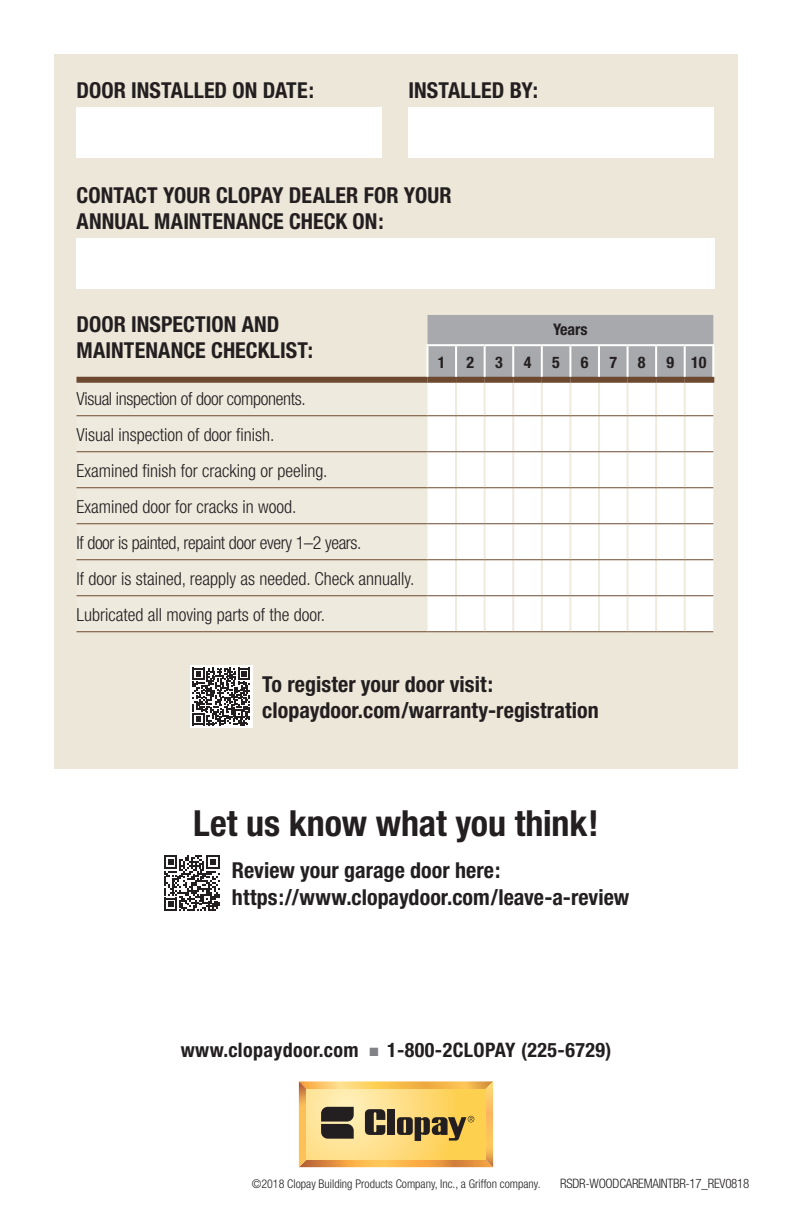
<style>
.page{position:relative;width:792px;height:1224px;background:#fff}
.page>*{position:absolute;margin:0;border:0;box-sizing:border-box;transform-origin:0 0}
.t1{font:700 condensed 36px "Helvetica Neue";letter-spacing:-.005em;color:#231f20}
.t2{font:700 condensed 22px/26.4px "Helvetica Neue";letter-spacing:.005em;color:#231f20}
.t3{font:700 condensed 20px "Helvetica Neue";letter-spacing:.02em;color:#231f20}
.t4{font:300 condensed 18px/36px "Helvetica Neue";color:#231f20}
.t5{font:700 condensed 16px "Helvetica Neue";color:#231f20}
.t6{font:300 condensed 13px "Helvetica Neue";letter-spacing:-.02em;color:#231f20}
.t7{font:300 condensed 12px "Helvetica Neue";color:#231f20}
.s1{color:#808285}
</style>
<div class="page">
<div style="left:54px;top:54px;width:684px;height:715px;background:#ece7d8"></div>
<svg style="left:299px;top:1081px;width:194px;height:86px;background:#dab665"></svg>
<div style="left:76px;top:108px;width:306px;height:50px;background:#fff"></div>
<div style="left:408px;top:108px;width:306px;height:50px;background:#fff"></div>
<div style="left:76px;top:238px;width:640px;height:51px;background:#fff"></div>
<div style="left:428px;top:315px;width:285px;height:62px;background:#a8a9ad"></div>
<svg style="left:76px;top:383px;width:352px;height:248px"></svg>
<div style="left:428px;top:383px;width:285px;height:248px;background:#fff"></div>
<div style="left:76px;top:377px;width:352px;height:6px;background:#6d4930"></div>
<hr style="left:76px;top:415px;width:352px;height:1px;background:#6d4930">
<hr style="left:76px;top:451px;width:352px;height:1px;background:#6d4930">
<hr style="left:76px;top:487px;width:352px;height:1px;background:#6d4930">
<hr style="left:76px;top:523px;width:352px;height:1px;background:#6d4930">
<hr style="left:76px;top:559px;width:352px;height:1px;background:#6d4930">
<hr style="left:76px;top:595px;width:352px;height:1px;background:#6d4930">
<hr style="left:76px;top:631px;width:352px;height:1px;background:#6d4930">
<hr style="left:455px;top:383px;width:2px;height:32px;background:#eeeade">
<hr style="left:484px;top:383px;width:2px;height:32px;background:#eeeade">
<hr style="left:512px;top:383px;width:2px;height:32px;background:#eeeade">
<hr style="left:541px;top:383px;width:2px;height:32px;background:#eeeade">
<hr style="left:569px;top:383px;width:2px;height:32px;background:#eeeade">
<hr style="left:598px;top:383px;width:2px;height:32px;background:#eeeade">
<hr style="left:627px;top:383px;width:2px;height:32px;background:#eeeade">
<hr style="left:655px;top:383px;width:2px;height:32px;background:#eeeade">
<hr style="left:684px;top:383px;width:2px;height:32px;background:#eeeade">
<hr style="left:455px;top:416px;width:2px;height:35px;background:#eeeade">
<hr style="left:484px;top:416px;width:2px;height:35px;background:#eeeade">
<hr style="left:512px;top:416px;width:2px;height:35px;background:#eeeade">
<hr style="left:541px;top:416px;width:2px;height:35px;background:#eeeade">
<hr style="left:569px;top:416px;width:2px;height:35px;background:#eeeade">
<hr style="left:598px;top:416px;width:2px;height:35px;background:#eeeade">
<hr style="left:627px;top:416px;width:2px;height:35px;background:#eeeade">
<hr style="left:655px;top:416px;width:2px;height:35px;background:#eeeade">
<hr style="left:684px;top:416px;width:2px;height:35px;background:#eeeade">
<hr style="left:455px;top:452px;width:2px;height:35px;background:#eeeade">
<hr style="left:484px;top:452px;width:2px;height:35px;background:#eeeade">
<hr style="left:512px;top:452px;width:2px;height:35px;background:#eeeade">
<hr style="left:541px;top:452px;width:2px;height:35px;background:#eeeade">
<hr style="left:569px;top:452px;width:2px;height:35px;background:#eeeade">
<hr style="left:598px;top:452px;width:2px;height:35px;background:#eeeade">
<hr style="left:627px;top:452px;width:2px;height:35px;background:#eeeade">
<hr style="left:655px;top:452px;width:2px;height:35px;background:#eeeade">
<hr style="left:684px;top:452px;width:2px;height:35px;background:#eeeade">
<hr style="left:455px;top:488px;width:2px;height:35px;background:#eeeade">
<hr style="left:484px;top:488px;width:2px;height:35px;background:#eeeade">
<hr style="left:512px;top:488px;width:2px;height:35px;background:#eeeade">
<hr style="left:541px;top:488px;width:2px;height:35px;background:#eeeade">
<hr style="left:569px;top:488px;width:2px;height:35px;background:#eeeade">
<hr style="left:598px;top:488px;width:2px;height:35px;background:#eeeade">
<hr style="left:627px;top:488px;width:2px;height:35px;background:#eeeade">
<hr style="left:655px;top:488px;width:2px;height:35px;background:#eeeade">
<hr style="left:684px;top:488px;width:2px;height:35px;background:#eeeade">
<hr style="left:455px;top:524px;width:2px;height:35px;background:#eeeade">
<hr style="left:484px;top:524px;width:2px;height:35px;background:#eeeade">
<hr style="left:512px;top:524px;width:2px;height:35px;background:#eeeade">
<hr style="left:541px;top:524px;width:2px;height:35px;background:#eeeade">
<hr style="left:569px;top:524px;width:2px;height:35px;background:#eeeade">
<hr style="left:598px;top:524px;width:2px;height:35px;background:#eeeade">
<hr style="left:627px;top:524px;width:2px;height:35px;background:#eeeade">
<hr style="left:655px;top:524px;width:2px;height:35px;background:#eeeade">
<hr style="left:684px;top:524px;width:2px;height:35px;background:#eeeade">
<hr style="left:455px;top:560px;width:2px;height:35px;background:#eeeade">
<hr style="left:484px;top:560px;width:2px;height:35px;background:#eeeade">
<hr style="left:512px;top:560px;width:2px;height:35px;background:#eeeade">
<hr style="left:541px;top:560px;width:2px;height:35px;background:#eeeade">
<hr style="left:569px;top:560px;width:2px;height:35px;background:#eeeade">
<hr style="left:598px;top:560px;width:2px;height:35px;background:#eeeade">
<hr style="left:627px;top:560px;width:2px;height:35px;background:#eeeade">
<hr style="left:655px;top:560px;width:2px;height:35px;background:#eeeade">
<hr style="left:684px;top:560px;width:2px;height:35px;background:#eeeade">
<hr style="left:455px;top:596px;width:2px;height:35px;background:#eeeade">
<hr style="left:484px;top:596px;width:2px;height:35px;background:#eeeade">
<hr style="left:512px;top:596px;width:2px;height:35px;background:#eeeade">
<hr style="left:541px;top:596px;width:2px;height:35px;background:#eeeade">
<hr style="left:569px;top:596px;width:2px;height:35px;background:#eeeade">
<hr style="left:598px;top:596px;width:2px;height:35px;background:#eeeade">
<hr style="left:627px;top:596px;width:2px;height:35px;background:#eeeade">
<hr style="left:655px;top:596px;width:2px;height:35px;background:#eeeade">
<hr style="left:684px;top:596px;width:2px;height:35px;background:#eeeade">
<svg style="left:428px;top:451px;width:285px;height:1px"></svg>
<svg style="left:428px;top:487px;width:285px;height:1px"></svg>
<svg style="left:428px;top:523px;width:285px;height:1px"></svg>
<svg style="left:428px;top:559px;width:285px;height:1px"></svg>
<svg style="left:428px;top:595px;width:285px;height:1px"></svg>
<svg style="left:428px;top:631px;width:285px;height:1px"></svg>
<svg style="left:428px;top:415px;width:285px;height:1px"></svg>
<div style="left:428px;top:377px;width:28px;height:6px;background:#6d4930"></div>
<div style="left:456px;top:377px;width:29px;height:6px;background:#6d4930"></div>
<div style="left:485px;top:377px;width:28px;height:6px;background:#6d4930"></div>
<div style="left:513px;top:377px;width:29px;height:6px;background:#6d4930"></div>
<div style="left:542px;top:377px;width:28px;height:6px;background:#6d4930"></div>
<div style="left:570px;top:377px;width:29px;height:6px;background:#6d4930"></div>
<div style="left:599px;top:377px;width:29px;height:6px;background:#6d4930"></div>
<div style="left:628px;top:377px;width:28px;height:6px;background:#6d4930"></div>
<div style="left:656px;top:377px;width:29px;height:6px;background:#6d4930"></div>
<div style="left:685px;top:377px;width:29px;height:6px;background:#6d4930"></div>
<hr style="left:426px;top:344px;width:30px;height:2px;background:#fff">
<hr style="left:456px;top:344px;width:29px;height:2px;background:#fff">
<hr style="left:485px;top:344px;width:28px;height:2px;background:#fff">
<hr style="left:513px;top:344px;width:29px;height:2px;background:#fff">
<hr style="left:542px;top:344px;width:28px;height:2px;background:#fff">
<hr style="left:570px;top:344px;width:29px;height:2px;background:#fff">
<hr style="left:599px;top:344px;width:29px;height:2px;background:#fff">
<hr style="left:628px;top:344px;width:28px;height:2px;background:#fff">
<hr style="left:656px;top:344px;width:29px;height:2px;background:#fff">
<hr style="left:685px;top:344px;width:29px;height:2px;background:#fff">
<hr style="left:426px;top:346px;width:2px;height:31px;background:#fff">
<hr style="left:455px;top:346px;width:2px;height:31px;background:#fff">
<hr style="left:484px;top:346px;width:2px;height:31px;background:#fff">
<hr style="left:512px;top:346px;width:2px;height:31px;background:#fff">
<hr style="left:541px;top:346px;width:2px;height:31px;background:#fff">
<hr style="left:569px;top:346px;width:2px;height:31px;background:#fff">
<hr style="left:598px;top:346px;width:2px;height:31px;background:#fff">
<hr style="left:627px;top:346px;width:2px;height:31px;background:#fff">
<hr style="left:655px;top:346px;width:2px;height:31px;background:#fff">
<hr style="left:684px;top:346px;width:2px;height:31px;background:#fff">
<hr style="left:712px;top:346px;width:2px;height:31px;background:#fff">
<div style="left:190px;top:665px;width:63px;height:63px;background:#fff"></div>
<svg style="left:193px;top:668px;width:57px;height:57px"></svg>
<svg style="left:164px;top:855px;width:56px;height:56px"></svg>
<p class="t2" style="left:76px;top:77px;width:239px">DOOR INSTALLED ON DATE:</p>
<p class="t2" style="left:409px;top:77px;width:131px">INSTALLED BY:</p>
<p class="t2" style="left:76px;top:181px;width:377px">CONTACT YOUR CLOPAY DEALER FOR YOUR<br>ANNUAL MAINTENANCE CHECK ON:</p>
<p class="t2" style="left:76px;top:311px;width:238px">DOOR INSPECTION AND<br>MAINTENANCE CHECKLIST:</p>
<p class="t5" style="left:553px;top:320px;width:36px">Years</p>
<p class="t5" style="left:438px;top:352px;width:9px">1</p>
<p class="t5" style="left:467px;top:352px;width:9px">2</p>
<p class="t5" style="left:495px;top:352px;width:9px">3</p>
<p class="t5" style="left:524px;top:352px;width:9px">4</p>
<p class="t5" style="left:552px;top:352px;width:9px">5</p>
<p class="t5" style="left:581px;top:352px;width:9px">6</p>
<p class="t5" style="left:609px;top:352px;width:9px">7</p>
<p class="t5" style="left:638px;top:352px;width:9px">8</p>
<p class="t5" style="left:667px;top:352px;width:42px">9 10</p>
<p class="t4" style="left:76px;top:380px;width:339px">Visual inspection of door components.<br>Visual inspection of door finish.<br>Examined finish for cracking or peeling.<br>Examined door for cracks in wood.<br>If door is painted, repaint door every 1–2 years.<br>If door is stained, reapply as needed. Check annually.<br>Lubricated all moving parts of the door.</p>
<p class="t2" style="left:262px;top:671px;width:338px">To register your door visit: clopaydoor.com/warranty-registration</p>
<h1 class="t1" style="left:193px;top:801px;width:407px">Let us know what you think!</h1>
<p class="t2" style="left:232px;top:857px;width:399px">Review your garage door here: https://www.clopaydoor.com/leave-a-review</p>
<p class="t3" style="left:181px;top:1038px;width:432px">www.clopaydoor.com <span class="s1">■</span> 1-800-2CLOPAY (225-6729)</p>
<p class="t7" style="left:252px;top:1177px;width:290px">©2018 Clopay Building Products Company, Inc., a Griffon company.</p>
<p class="t6" style="left:560px;top:1176px;width:191px">RSDR-WOODCAREMAINTBR-17_REV0818</p>
</div>
